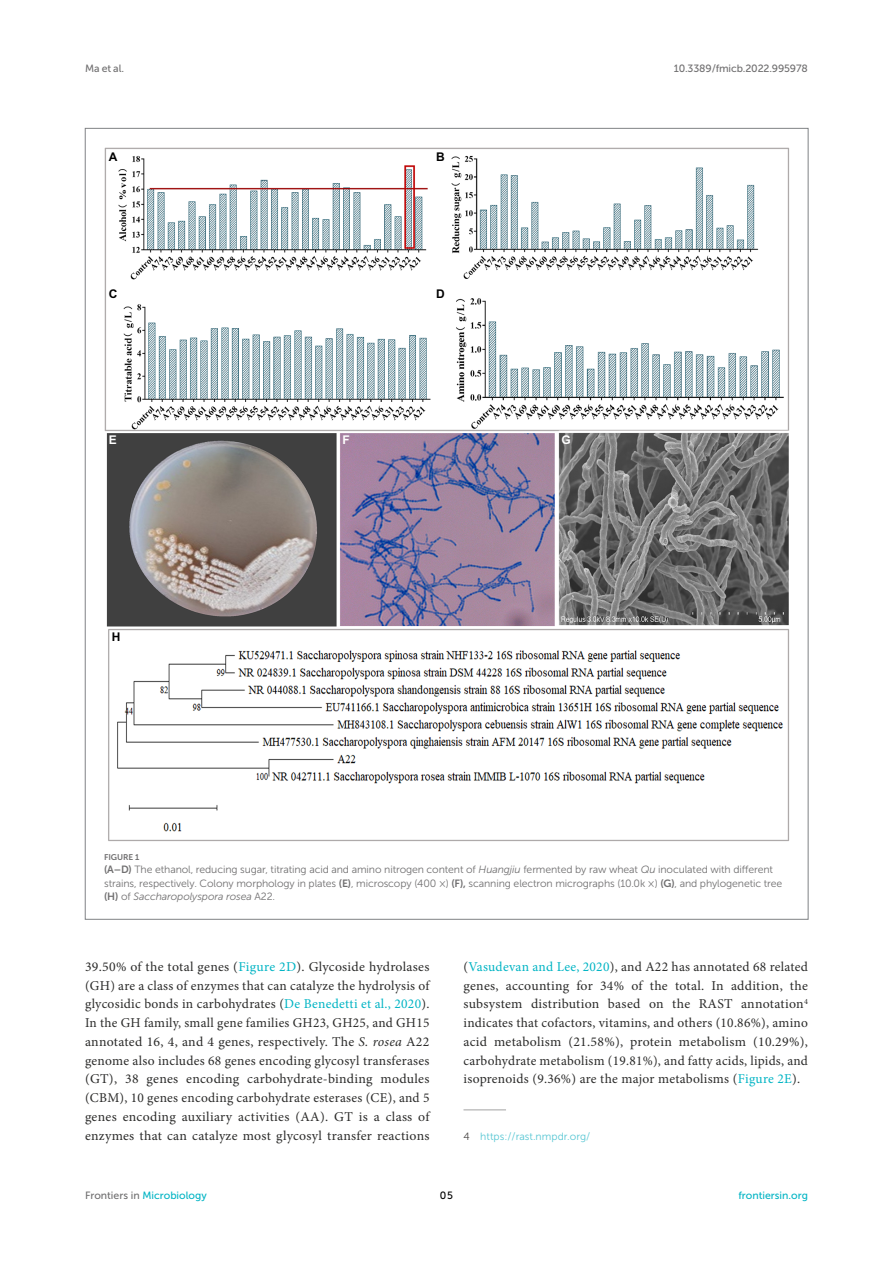
<style>
.page{position:relative;width:893px;height:1263px;background:#fff}
.page>*{position:absolute;margin:0;border:0;box-sizing:border-box;transform-origin:0 0}
.TEXT_FLUSH{font:13.5px/18.8px "Minion Pro";letter-spacing:.02em;color:#2b2b2a;text-align:justify}
.t1{font:700 12px "Arial";color:#000}
.t2{font:700 12px "Arial";color:#fff}
.FIG_LEG{font:10.5px/13.5px "Museo Sans 300";letter-spacing:-.01em;color:#706f70}
.t3{font:10.5px "Museo Sans 500";color:#00b4c4}
.t4{font:10.5px "Museo Sans 500";letter-spacing:-.015em;color:#706f70}
.FOOTNOTE{font:10.5px "Museo Sans 300";color:#56c6d3}
.t5{font:10.5px "Museo Sans 500";color:#000}
.FIG_HD{font:8.25px "Museo Sans 700";letter-spacing:-.01em;color:#706f70}
.s1{font-family:"Museo Sans 700"}
.s2{font-style:italic}
.s3{color:#00b4c4}
.s4{color:#4c4948}
.s5{color:#706f70}
</style>
<div class="page">
<hr style="left:463px;top:1109px;width:43px;height:1px;background:#a2a3a3">
<img style="left:104px;top:147px;width:685px;height:694px">
<p class="t4" style="left:85px;top:63px;width:40px">Ma et al.</p>
<p class="t4" style="left:674px;top:63px;width:136px">10.3389/fmicb.2022.995978</p>
<p class="t1" style="left:109px;top:149px;width:10px">A</p>
<p class="t1" style="left:436px;top:149px;width:10px">B</p>
<p class="t1" style="left:109px;top:285px;width:10px">C</p>
<p class="t2" style="left:109px;top:431px;width:10px">E</p>
<p class="t1" style="left:112px;top:629px;width:10px">H</p>
<p class="t1" style="left:436px;top:285px;width:10px">D</p>
<p class="t2" style="left:343px;top:431px;width:9px">F</p>
<p class="t2" style="left:561px;top:431px;width:11px">G</p>
<p class="FIG_HD" style="left:104px;top:852px;width:37px">FIGURE 1</p>
<p class="FIG_LEG" style="left:104px;top:863px;width:680px"><span class="s1">(A–D)</span> The ethanol, reducing sugar, titrating acid and amino nitrogen content of <span class="s2">Huangjiu</span> fermented by raw wheat <span class="s2">Qu</span> inoculated with different strains, respectively. Colony morphology in plates <span class="s1">(E)</span>, microscopy (400 ×) <span class="s1">(F),</span> scanning electron micrographs (10.0 k ×) <span class="s1">(G)</span>, and phylogenetic tree <span class="s1">(H)</span> of <span class="s2">Saccharopolyspora rosea</span> A22.</p>
<p class="TEXT_FLUSH" style="left:85px;top:957px;width:346px">39.50% of the total genes (<span class="s3">Figure 2D</span>). Glycoside hydrolases (GH) are a class of enzymes that can catalyze the hydrolysis of glycosidic bonds in carbohydrates (<span class="s3">De Benedetti et al., 2020</span>).<br>In the GH family, small gene families GH23, GH25, and GH15 annotated 16, 4, and 4 genes, respectively. The <span class="s2">S. rosea</span> A22 genome also includes 68 genes encoding glycosyl transferases (GT), 38 genes encoding carbohydrate-binding modules (CBM), 10 genes encoding carbohydrate esterases (CE), and 5 genes encoding auxiliary activities (AA). GT is a class of enzymes that can catalyze most glycosyl transfer reactions</p>
<p class="TEXT_FLUSH" style="left:463px;top:957px;width:346px">(<span class="s3">Vasudevan and Lee, 2020</span>), and A22 has annotated 68 related genes, accounting for 34% of the total. In addition, the subsystem distribution based on the RAST annotation<sup>4 </sup>indicates that cofactors, vitamins, and others (10.86%), amino acid metabolism (21.58%), protein metabolism (10.29%), carbohydrate metabolism (19.81%), and fatty acids, lipids, and isoprenoids (9.36%) are the major metabolisms (<span class="s3">Figure 2E</span>).</p>
<p class="FOOTNOTE" style="left:463px;top:1130px;width:128px"><span class="s4">4</span> https://rast.nmpdr.org/</p>
<p class="t3" style="left:85px;top:1190px;width:123px"><span class="s5">Frontiers in</span> Microbiology</p>
<p class="t5" style="left:440px;top:1190px;width:14px">05</p>
<p class="t3" style="left:738px;top:1190px;width:71px">frontiersin.org</p>
</div>
